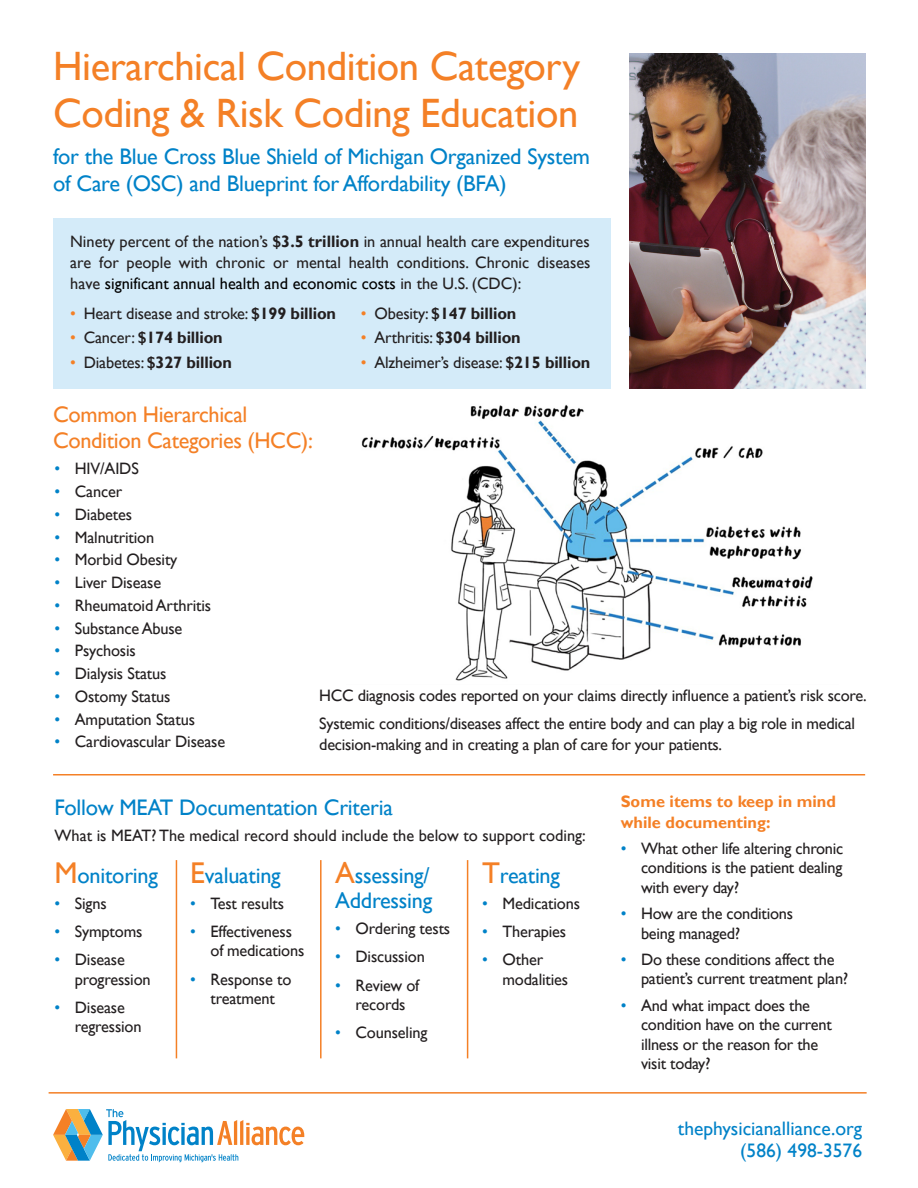
<style>
.page{position:relative;width:918px;height:1188px;background:#fff}
.page>*{position:absolute;margin:0;border:0;box-sizing:border-box;transform-origin:0 0}
.t1{font:40.95px/46.5px "Gill Sans";letter-spacing:-.01em;color:#f48026}
.t2{font:22.5px/27px "Gill Sans";letter-spacing:-.01em;color:#0082c8}
.t3{font:22.5px/25.5px "Gill Sans";letter-spacing:-.015em;color:#f48026}
.t4{font:19.5px "Gill Sans";color:#0082c8}
.t5{font:16.5px/19.5px "Gill Sans";letter-spacing:-.01em;color:#231f20}
.t6{font:700 16.5px "Gill Sans";letter-spacing:-.01em;color:#231f20}
.t7{font:700 16.5px/21px "Gill Sans";color:#f48026}
.s1{font-weight:700}
.s2{color:#000}
.s3{color:#f48026}
.s4{font-weight:400;color:#f48026}
.s5{font-weight:400}
.s6{color:#0082c8}
.s7{font-size:30px;color:#f48026}
</style>
<div class="page">
<img style="left:361px;top:404px;width:452px;height:277px">
<div style="left:53px;top:218px;width:557px;height:171px;background:#d4ebf9"></div>
<img style="left:630px;top:53px;width:235px;height:336px">
<hr style="left:53px;top:774px;width:812px;height:2px;background:#f48026">
<hr style="left:49px;top:1092px;width:818px;height:2px;background:#f48026">
<svg style="left:53px;top:1109px;width:251px;height:53px"></svg>
<hr style="left:176px;top:860px;width:1px;height:198px;background:#f48026">
<hr style="left:320px;top:860px;width:2px;height:198px;background:#f48026">
<hr style="left:467px;top:860px;width:1px;height:198px;background:#f48026">
<p class="t1" style="left:53px;top:43px;width:529px">Hierarchical Condition Category<br>Coding &amp; Risk Coding Education</p>
<p class="t2" style="left:53px;top:143px;width:538px">for the Blue Cross Blue Shield of Michigan Organized System of Care (OSC) and Blueprint for Affordability (BFA)</p>
<p class="t5" style="left:70px;top:230px;width:522px;line-height:21px;text-align:justify">Ninety percent of the nation’s <span class="s1">$3.5 trillion</span> in annual health care expenditures are for people with chronic or mental health conditions. Chronic diseases have <span class="s2">significant annual health and economic costs</span> in the U.S. (CDC):</p>
<p class="t5" style="left:70px;top:303px;width:267px"><span class="s3">•</span> Heart disease and stroke: <span class="s1">$199 billion</span></p>
<p class="t6" style="left:70px;top:328px;width:154px"><span class="s4">•</span> <span class="s5">Cancer:</span> $174 billion</p>
<p class="t6" style="left:70px;top:353px;width:163px"><span class="s4">•</span> <span class="s5">Diabetes:</span> $327 billion</p>
<p class="t6" style="left:361px;top:303px;width:157px"><span class="s4">•</span> <span class="s5">Obesity:</span> $147 billion</p>
<p class="t6" style="left:361px;top:328px;width:161px"><span class="s4">•</span> <span class="s5">Arthritis:</span> $304 billion</p>
<p class="t5" style="left:361px;top:353px;width:231px"><span class="s3">•</span> Alzheimer’s disease: <span class="s1">$215 billion</span></p>
<p class="t3" style="left:53px;top:402px;width:261px">Common Hierarchical<br>Condition Categories (HCC):</p>
<p class="t5" style="left:55px;top:459px;width:86px"><span class="s6">•</span> HIV/AIDS</p>
<p class="t5" style="left:55px;top:482px;width:69px"><span class="s6">•</span> Cancer</p>
<p class="t5" style="left:55px;top:505px;width:79px"><span class="s6">•</span> Diabetes</p>
<p class="t5" style="left:55px;top:527px;width:101px"><span class="s6">•</span> Malnutrition</p>
<p class="t5" style="left:55px;top:550px;width:124px"><span class="s6">•</span> Morbid Obesity</p>
<p class="t5" style="left:55px;top:573px;width:108px"><span class="s6">•</span> Liver Disease</p>
<p class="t5" style="left:55px;top:595px;width:158px"><span class="s6">•</span> Rheumatoid Arthritis</p>
<p class="t5" style="left:55px;top:618px;width:129px"><span class="s6">•</span> Substance Abuse</p>
<p class="t5" style="left:55px;top:641px;width:83px"><span class="s6">•</span> Psychosis</p>
<p class="t5" style="left:55px;top:664px;width:113px"><span class="s6">•</span> Dialysis Status</p>
<p class="t5" style="left:55px;top:686px;width:117px"><span class="s6">•</span> Ostomy Status</p>
<p class="t5" style="left:55px;top:709px;width:142px"><span class="s6">•</span> Amputation Status</p>
<p class="t5" style="left:55px;top:732px;width:172px"><span class="s6">•</span> Cardiovascular Disease</p>
<p class="t5" style="left:319px;top:686px;width:549px">HCC diagnosis codes reported on your claims directly influence a patient’s risk score.</p>
<p class="t5" style="left:319px;top:713px;width:537px;line-height:21px">Systemic conditions/diseases affect the entire body and can play a big role in medical decision-making and in creating a plan of care for your patients.</p>
<p class="t2" style="left:55px;top:794px;width:340px">Follow MEAT Documentation Criteria</p>
<p class="t5" style="left:55px;top:826px;width:533px">What is MEAT? The medical record should include the below to support coding:</p>
<p class="t2" style="left:55px;top:861px;width:105px"><span class="s7">M</span>onitoring</p>
<p class="t5" style="left:55px;top:893px;width:54px"><span class="s6">•</span> Signs</p>
<p class="t5" style="left:55px;top:922px;width:89px"><span class="s6">•</span> Symptoms</p>
<p class="t5" style="left:75px;top:950px;width:77px;text-indent:-20px"><span class="s6">•</span> Disease progression</p>
<p class="t5" style="left:75px;top:997px;width:68px;text-indent:-20px"><span class="s6">•</span> Disease regression</p>
<p class="t2" style="left:335px;top:862px;width:99px;line-height:25.5px"><span class="s7">A</span>ssessing/<br>Addressing</p>
<p class="t5" style="left:335px;top:919px;width:116px"><span class="s6">•</span> Ordering tests</p>
<p class="t5" style="left:335px;top:947px;width:91px"><span class="s6">•</span> Discussion</p>
<p class="t5" style="left:335px;top:975px;width:86px;text-align:center"><span class="s6">•</span> Review of records</p>
<p class="t5" style="left:335px;top:1023px;width:94px"><span class="s6">•</span> Counseling</p>
<p class="t2" style="left:482px;top:861px;width:79px"><span class="s7">T</span>reating</p>
<p class="t5" style="left:482px;top:893px;width:99px"><span class="s6">•</span> Medications</p>
<p class="t5" style="left:482px;top:922px;width:85px"><span class="s6">•</span> Therapies</p>
<p class="t5" style="left:503px;top:950px;width:67px;text-indent:-20px"><span class="s6">•</span> Other modalities</p>
<p class="t2" style="left:190px;top:861px;width:92px"><span class="s7">E</span>valuating</p>
<p class="t5" style="left:190px;top:893px;width:95px"><span class="s6">•</span> Test results</p>
<p class="t5" style="left:211px;top:922px;width:95px;text-indent:-20px"><span class="s6">•</span> Effectiveness of medications</p>
<p class="t5" style="left:190px;top:969px;width:103px;text-align:center"><span class="s6">•</span> Response to treatment</p>
<p class="t7" style="left:621px;top:791px;width:217px">Some items to keep in mind while documenting:</p>
<p class="t5" style="left:641px;top:838px;width:204px;text-align:justify;text-indent:-20px"><span class="s6">•</span> What other life altering chronic conditions is the patient dealing with every day?</p>
<p class="t5" style="left:641px;top:904px;width:154px;text-indent:-20px"><span class="s6">•</span> How are the conditions being managed?</p>
<p class="t5" style="left:641px;top:949px;width:209px;text-indent:-20px"><span class="s6">•</span> Do these conditions affect the patient’s current treatment plan?</p>
<p class="t5" style="left:641px;top:995px;width:192px;text-indent:-20px"><span class="s6">•</span> And what impact does the condition have on the current illness or the reason for the visit today?</p>
<p class="t4" style="left:678px;top:1117px;width:186px">thephysicianalliance.org</p>
<p class="t4" style="left:740px;top:1139px;width:123px">(586) 498-3576</p>
</div>
